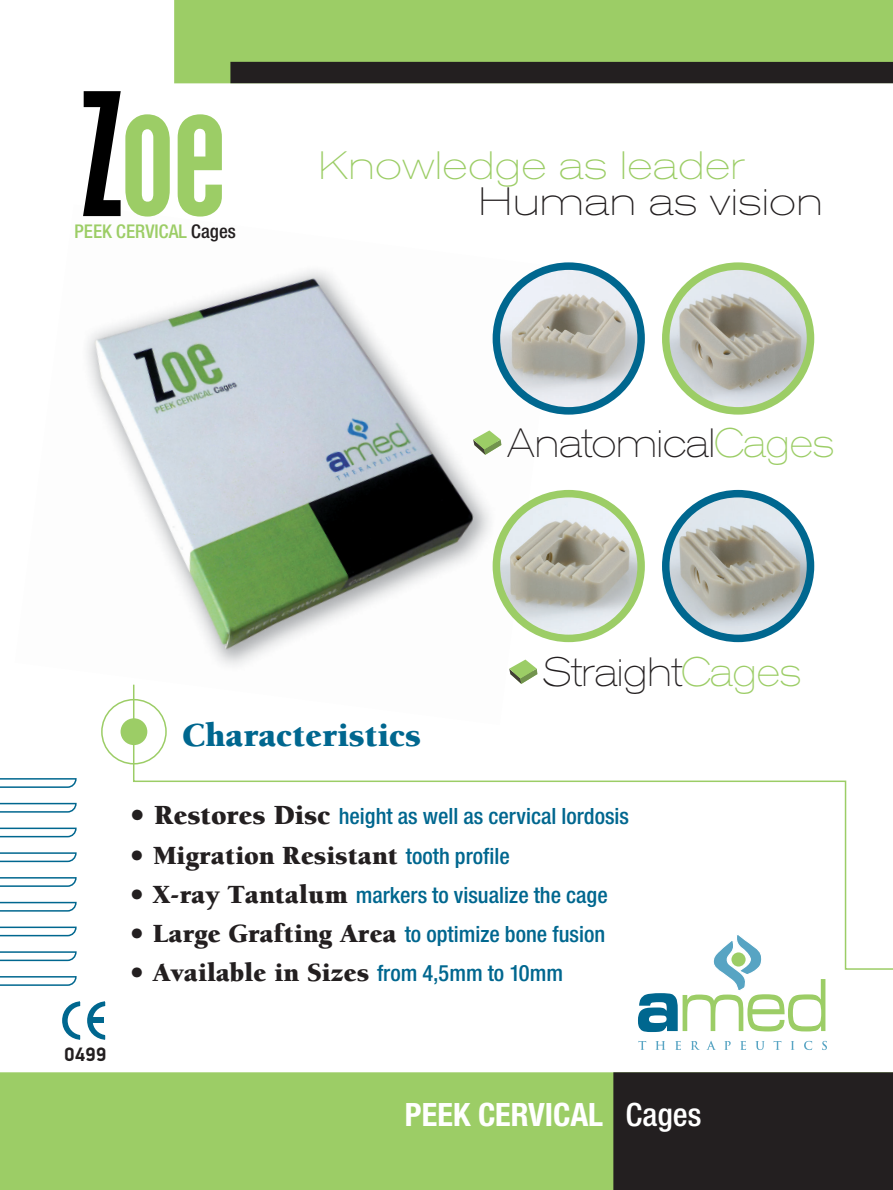
<style>
.page{position:relative;width:893px;height:1190px;background:#fff}
.page>*{position:absolute;margin:0;border:0;box-sizing:border-box;transform-origin:0 0}
.t1{font:154.95px "Eteokles";color:#9ccd66}
.t2{font:100 40.5px "CF Adaptive Ext";letter-spacing:-.02em;color:#231f20;scale:.9 1}
.t3{font:100 39.15px "CF Adaptive Ext";color:#9ccd66}
.t4{font:100 39.15px "CF Adaptive Ext";color:#231f20}
.t5{font:700 34.5px "CF Helvetica Cond";color:#fff}
.t6{font:800 34.5px "Art Berkeley";color:#00678f}
.t7{font:800 27px "Art Berkeley";color:#231f20}
.t8{font:500 24px/39px "CF Helvetica Cond";color:#00678f}
.t9{font:500 20.25px "CF Helvetica Cond";color:#9ccd66}
.t10{font:700 19.5px "PF Din Display";color:#231f20}
.s1{font-size:151.95px;color:#000}
.s2{color:#231f20}
.s3{color:#9ccd66}
.s4{font-family:"Art Berkeley";font-weight:800;font-size:28.5px;color:#231f20}
.s5{font-family:"CF Helvetica Cond";font-weight:500;font-size:24px;color:#00678f}
.s6{font-family:"Art Berkeley";font-weight:800;font-size:27px;color:#231f20}
.s7{font-weight:500}
</style>
<div class="page">
<img style="left:86px;top:270px;width:452px;height:452px">
<div style="left:0;top:1072px;width:613px;height:117px;background:#9ccd66"></div>
<div style="left:613px;top:1072px;width:279px;height:117px;background:#231f20"></div>
<svg style="left:638px;top:1041px;width:8px;height:8px"></svg>
<svg style="left:655px;top:1041px;width:10px;height:8px"></svg>
<svg style="left:675px;top:1041px;width:6px;height:9px"></svg>
<svg style="left:691px;top:1041px;width:7px;height:8px"></svg>
<svg style="left:707px;top:1041px;width:8px;height:8px"></svg>
<svg style="left:724px;top:1041px;width:6px;height:8px"></svg>
<svg style="left:740px;top:1041px;width:6px;height:9px"></svg>
<svg style="left:755px;top:1041px;width:9px;height:9px"></svg>
<svg style="left:773px;top:1041px;width:8px;height:8px"></svg>
<svg style="left:791px;top:1041px;width:3px;height:8px"></svg>
<svg style="left:804px;top:1040px;width:8px;height:10px"></svg>
<svg style="left:822px;top:1040px;width:5px;height:10px"></svg>
<svg style="left:638px;top:970px;width:187px;height:62px"></svg>
<svg style="left:132px;top:683px;width:760px;height:287px"></svg>
<div style="left:101px;top:699px;width:66px;height:65px;border:2px solid #9ccd66;border-radius:50%"></div>
<div style="left:120px;top:718px;width:27px;height:27px;background:#9ccd66;border-radius:50%"></div>
<svg style="left:62px;top:1001px;width:44px;height:39px"></svg>
<div style="left:91px;top:1017px;width:13px;height:6px;background:#00678f"></div>
<div style="left:174px;top:0;width:718px;height:83px;background:#9ccd66"></div>
<div style="left:230px;top:62px;width:662px;height:21px;background:#231f20"></div>
<svg style="left:473px;top:430px;width:28px;height:25px"></svg>
<svg style="left:509px;top:659px;width:28px;height:25px"></svg>
<svg style="left:0;top:778px;width:77px;height:208px"></svg>
<svg style="left:492px;top:262px;width:153px;height:152px"></svg>
<svg style="left:662px;top:262px;width:152px;height:152px"></svg>
<svg style="left:492px;top:490px;width:153px;height:152px"></svg>
<svg style="left:662px;top:490px;width:152px;height:152px"></svg>
<h1 class="t1" style="left:81px;top:68px;width:148px"><span class="s1">Z</span>oe</h1>
<p class="t9" style="left:74px;top:223px;width:163px">PEEK CERVICAL <span class="s2">Cages</span></p>
<h3 class="t3" style="left:318px;top:151px;width:428px">Knowledge as leader</h3>
<h3 class="t4" style="left:478px;top:187px;width:346px">Human as vision</h3>
<h2 class="t2" style="left:507px;top:428px;width:365px">Anatomical<span class="s3">Cages</span></h2>
<h2 class="t2" style="left:543px;top:657px;width:288px">Straight<span class="s3">Cages</span></h2>
<h3 class="t6" style="left:183px;top:714px;width:240px">Characteristics</h3>
<p class="t10" style="left:64px;top:1042px;width:44px">0499</p>
<p class="t8" style="left:129px;top:799px;width:501px"><span class="s4">ñ Restores Disc</span> height as well as cervical lordosis</p>
<p class="t7" style="left:129px;top:838px;width:382px">ñ Migration Resistant <span class="s5">tooth profile</span></p>
<p class="t8" style="left:129px;top:877px;width:480px"><span class="s6">ñ X-ray Tantalum</span> markers to visualize the cage <span class="s6">ñ Large Grafting Area</span> to optimize bone fusion</p>
<p class="t7" style="left:129px;top:955px;width:435px">ñ Available in Sizes <span class="s5">from 4,5mm to 10mm</span></p>
<h3 class="t5" style="left:405px;top:1102px;width:298px">PEEK CERVICAL <span class="s7">Cages</span></h3>
</div>
